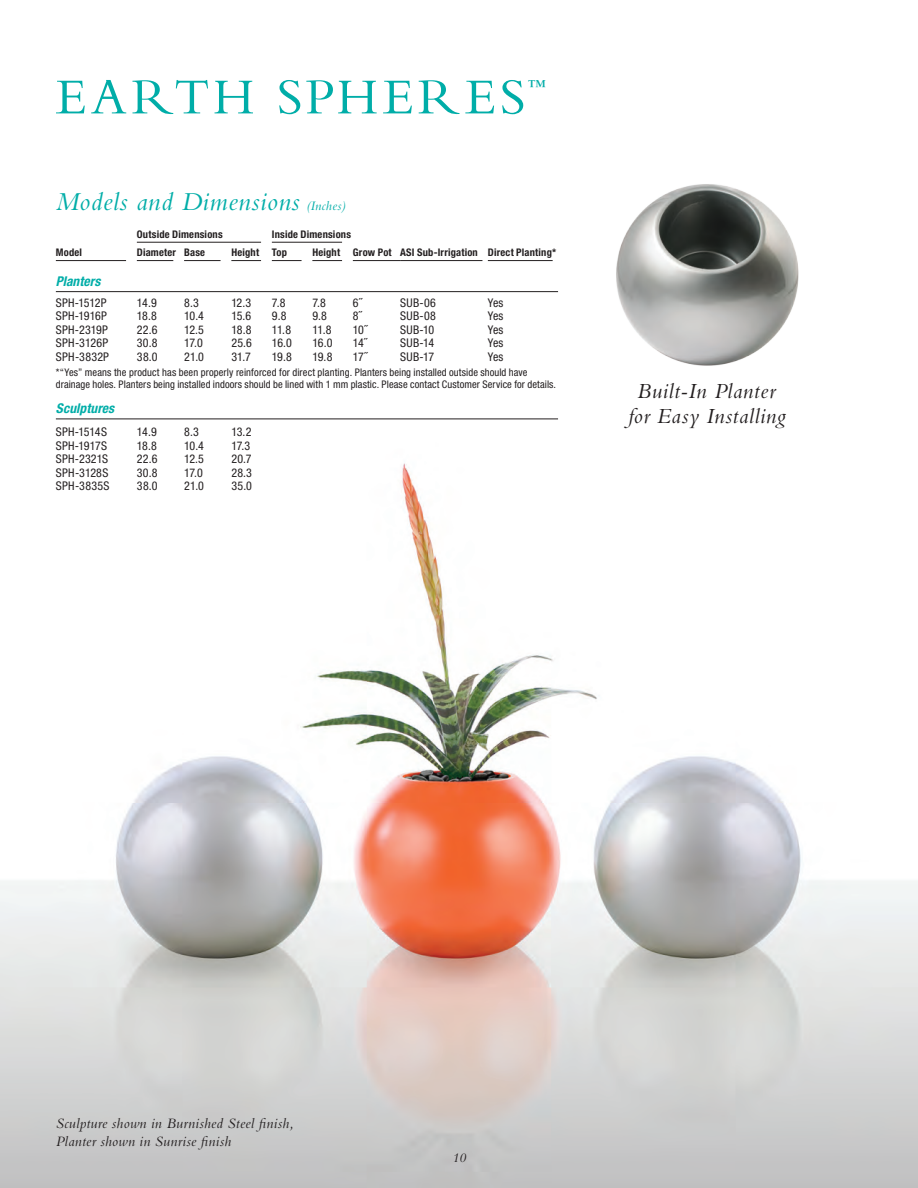
<style>
.page{position:relative;width:918px;height:1188px;background:#fff}
.page>*{position:absolute;margin:0;border:0;box-sizing:border-box;transform-origin:0 0}
.t1{font:52.5px "Bembo";letter-spacing:.065em;color:#00ada8}
.t2{font:italic 27px "Bembo";letter-spacing:.02em;color:#00ada8}
.t3{font:italic 22.5px/25.5px "Bembo";letter-spacing:.025em;color:#231f20;text-align:center}
.t4{font:18px "Bembo";color:#00ada8}
.t5{font:italic 15px/18px "Bembo";letter-spacing:.02em;color:#231f20}
.t6{font:italic 700 condensed 13.5px "Helvetica Neue";letter-spacing:.01em;color:#00ada8}
.t7{font:italic 13.5px "Bembo";color:#231f20}
.t8{font:condensed 12px "Helvetica Neue";letter-spacing:.015em;color:#231f20}
.t9{font:condensed 10.5px/12px "Helvetica Neue";letter-spacing:.01em;color:#231f20}
.t10{font:700 condensed 10.5px "Helvetica Neue";letter-spacing:.02em;color:#231f20}
.s1{font-size:13.5px}
</style>
<div class="page">
<img style="left:0;top:463px;width:918px;height:725px">
<hr style="left:137px;top:242px;width:124px;height:1px;background:#231f20">
<hr style="left:272px;top:242px;width:70px;height:1px;background:#231f20">
<hr style="left:56px;top:260px;width:70px;height:1px;background:#231f20">
<hr style="left:137px;top:260px;width:36px;height:1px;background:#231f20">
<hr style="left:184px;top:260px;width:37px;height:1px;background:#231f20">
<hr style="left:231px;top:260px;width:30px;height:1px;background:#231f20">
<hr style="left:272px;top:260px;width:30px;height:1px;background:#231f20">
<hr style="left:312px;top:260px;width:30px;height:1px;background:#231f20">
<hr style="left:353px;top:260px;width:47px;height:1px;background:#231f20">
<hr style="left:400px;top:260px;width:82px;height:1px;background:#231f20">
<hr style="left:488px;top:260px;width:65px;height:1px;background:#231f20">
<hr style="left:56px;top:291px;width:502px;height:1px;background:#231f20">
<hr style="left:56px;top:419px;width:502px;height:1px;background:#231f20">
<img style="left:616px;top:184px;width:183px;height:182px">
<h1 class="t1" style="left:56px;top:66px;width:471px">EARTH SPHERES</h1>
<h3 class="t4" style="left:528px;top:76px;width:19px">™</h3>
<h2 class="t2" style="left:56px;top:185px;width:291px">Models and Dimensions <span class="s1">(Inches)</span></h2>
<p class="t10" style="left:137px;top:228px;width:87px">Outside Dimensions</p>
<p class="t10" style="left:272px;top:228px;width:81px">Inside Dimensions</p>
<p class="t10" style="left:56px;top:246px;width:28px">Model</p>
<p class="t10" style="left:137px;top:246px;width:70px">Diameter Base</p>
<p class="t10" style="left:231px;top:246px;width:57px">Height Top</p>
<p class="t10" style="left:312px;top:246px;width:245px">Height Grow Pot ASI Sub-Irrigation Direct Planting*</p>
<p class="t6" style="left:56px;top:273px;width:46px">Planters</p>
<p class="t8" style="left:56px;top:295px;width:52px">SPH-1512P</p>
<p class="t8" style="left:137px;top:295px;width:21px">14.9</p>
<p class="t8" style="left:184px;top:295px;width:16px">8.3</p>
<p class="t8" style="left:231px;top:295px;width:21px">12.3</p>
<p class="t8" style="left:272px;top:295px;width:15px">7.8</p>
<p class="t8" style="left:312px;top:295px;width:15px">7.8</p>
<p class="t8" style="left:353px;top:295px;width:10px">6˝</p>
<p class="t8" style="left:400px;top:295px;width:37px">SUB-06</p>
<p class="t8" style="left:488px;top:295px;width:17px">Yes</p>
<p class="t8" style="left:56px;top:309px;width:53px">SPH-1916P</p>
<p class="t8" style="left:137px;top:309px;width:22px">18.8</p>
<p class="t8" style="left:184px;top:309px;width:21px">10.4</p>
<p class="t8" style="left:231px;top:309px;width:21px">15.6</p>
<p class="t8" style="left:272px;top:309px;width:16px">9.8</p>
<p class="t8" style="left:312px;top:309px;width:16px">9.8</p>
<p class="t8" style="left:353px;top:309px;width:10px">8˝</p>
<p class="t8" style="left:400px;top:309px;width:37px">SUB-08</p>
<p class="t8" style="left:488px;top:309px;width:17px">Yes</p>
<p class="t8" style="left:56px;top:322px;width:54px">SPH-2319P</p>
<p class="t8" style="left:137px;top:322px;width:22px">22.6</p>
<p class="t8" style="left:184px;top:322px;width:21px">12.5</p>
<p class="t8" style="left:231px;top:322px;width:22px">18.8</p>
<p class="t8" style="left:272px;top:322px;width:21px">11.8</p>
<p class="t8" style="left:312px;top:322px;width:21px">11.8</p>
<p class="t8" style="left:353px;top:322px;width:16px">10˝</p>
<p class="t8" style="left:400px;top:322px;width:36px">SUB-10</p>
<p class="t8" style="left:488px;top:322px;width:17px">Yes</p>
<p class="t8" style="left:56px;top:336px;width:54px">SPH-3126P</p>
<p class="t8" style="left:137px;top:336px;width:22px">30.8</p>
<p class="t8" style="left:184px;top:336px;width:20px">17.0</p>
<p class="t8" style="left:231px;top:336px;width:22px">25.6</p>
<p class="t8" style="left:272px;top:336px;width:22px">16.0</p>
<p class="t8" style="left:312px;top:336px;width:22px">16.0</p>
<p class="t8" style="left:353px;top:336px;width:16px">14˝</p>
<p class="t8" style="left:400px;top:336px;width:36px">SUB-14</p>
<p class="t8" style="left:488px;top:336px;width:17px">Yes</p>
<p class="t8" style="left:56px;top:349px;width:55px">SPH-3832P</p>
<p class="t8" style="left:137px;top:349px;width:22px">38.0</p>
<p class="t8" style="left:184px;top:349px;width:21px">21.0</p>
<p class="t8" style="left:231px;top:349px;width:21px">31.7</p>
<p class="t8" style="left:272px;top:349px;width:22px">19.8</p>
<p class="t8" style="left:312px;top:349px;width:22px">19.8</p>
<p class="t8" style="left:353px;top:349px;width:16px">17˝</p>
<p class="t8" style="left:400px;top:349px;width:36px">SUB-17</p>
<p class="t8" style="left:488px;top:349px;width:17px">Yes</p>
<p class="t9" style="left:56px;top:366px;width:502px">*“Yes” means the product has been properly reinforced for direct planting. Planters being installed outside should have drainage holes. Planters being installed indoors should be lined with 1 mm plastic. Please contact Customer Service for details.</p>
<p class="t6" style="left:56px;top:400px;width:60px">Sculptures</p>
<p class="t8" style="left:56px;top:425px;width:53px">SPH-1514S</p>
<p class="t8" style="left:137px;top:425px;width:21px">14.9</p>
<p class="t8" style="left:184px;top:425px;width:16px">8.3</p>
<p class="t8" style="left:231px;top:425px;width:22px">13.2</p>
<p class="t8" style="left:56px;top:438px;width:53px">SPH-1917S</p>
<p class="t8" style="left:137px;top:438px;width:22px">18.8</p>
<p class="t8" style="left:184px;top:438px;width:21px">10.4</p>
<p class="t8" style="left:231px;top:438px;width:20px">17.3</p>
<p class="t8" style="left:56px;top:452px;width:54px">SPH-2321S</p>
<p class="t8" style="left:137px;top:452px;width:22px">22.6</p>
<p class="t8" style="left:184px;top:452px;width:21px">12.5</p>
<p class="t8" style="left:231px;top:452px;width:22px">20.7</p>
<p class="t8" style="left:56px;top:465px;width:54px">SPH-3128S</p>
<p class="t8" style="left:137px;top:465px;width:22px">30.8</p>
<p class="t8" style="left:184px;top:465px;width:20px">17.0</p>
<p class="t8" style="left:231px;top:465px;width:22px">28.3</p>
<p class="t8" style="left:56px;top:479px;width:55px">SPH-3835S</p>
<p class="t8" style="left:137px;top:479px;width:22px">38.0</p>
<p class="t8" style="left:184px;top:479px;width:21px">21.0</p>
<p class="t8" style="left:231px;top:479px;width:22px">35.0</p>
<h3 class="t3" style="left:628px;top:377px;width:159px">Built-In Planter for Easy Installing</h3>
<p class="t5" style="left:56px;top:1114px;width:239px">Sculpture shown in Burnished Steel finish,<br>Planter shown in Sunrise finish</p>
<p class="t7" style="left:452px;top:1150px;width:15px">10</p>
</div>
